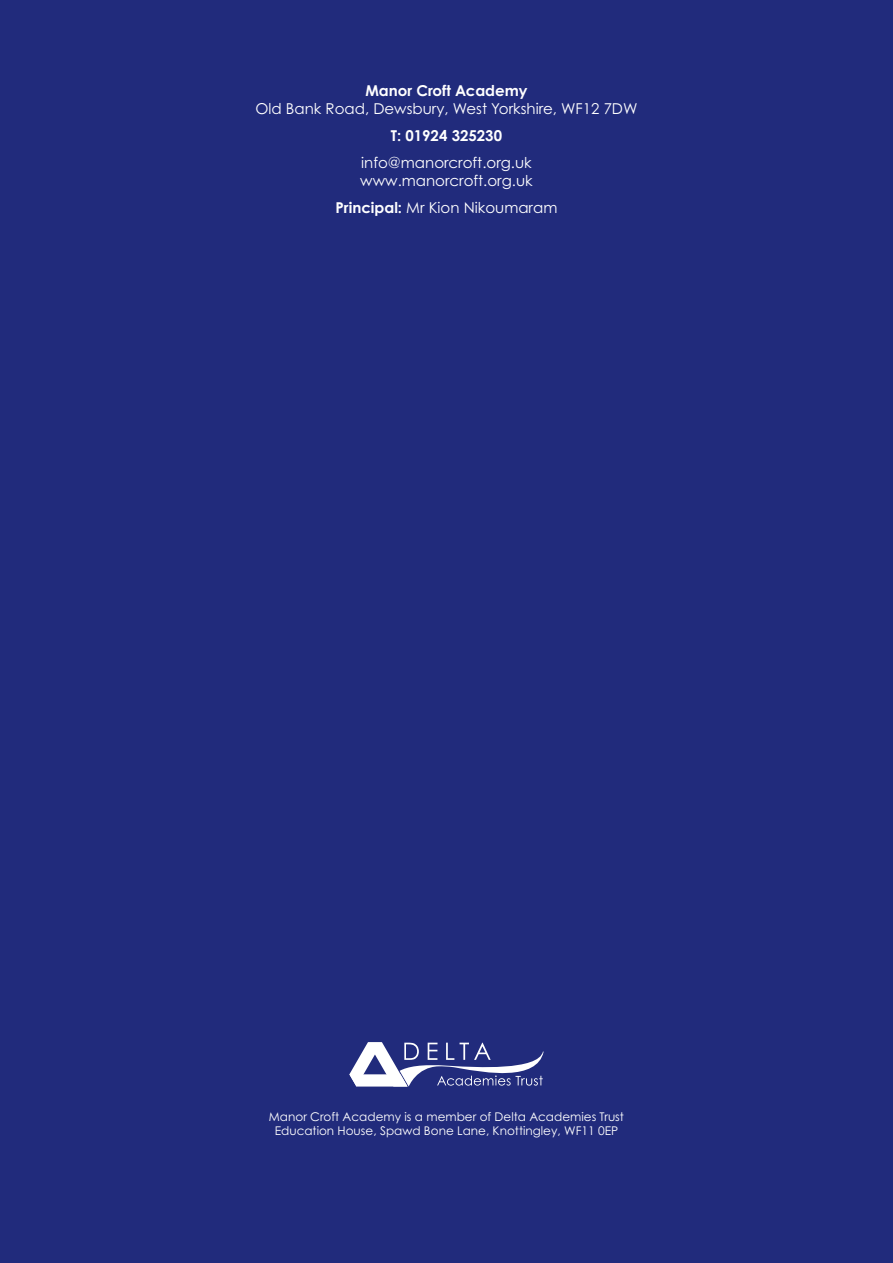
<style>
.page{position:relative;width:893px;height:1263px;background:#212b7c}
.page>*{position:absolute;margin:0;border:0;box-sizing:border-box;transform-origin:0 0}
.t1{font:15px/18px "Century Gothic Pro";color:#fff}
.t2{font:700 15px "Century Gothic Pro";color:#fff}
.t3{font:12px/14.4px "Century Gothic Pro";color:#fff;text-align:center}
.s1{font-weight:700}
</style>
<div class="page">
<svg style="left:349px;top:1042px;width:195px;height:44px"></svg>
<p class="t2" style="left:365px;top:81px;width:164px">Manor Croft Academy</p>
<p class="t1" style="left:255px;top:99px;width:384px">Old Bank Road, Dewsbury, West Yorkshire, WF12 7DW</p>
<p class="t2" style="left:391px;top:126px;width:113px">T: 01924 325230</p>
<p class="t1" style="left:360px;top:153px;width:174px">info@manorcroft.org.uk www.manorcroft.org.uk</p>
<p class="t1" style="left:336px;top:198px;width:223px"><span class="s1">Principal:</span> Mr Kion Nikoumaram</p>
<p class="t3" style="left:269px;top:1109px;width:357px">Manor Croft Academy is a member of Delta Academies Trust<br>Education House, Spawd Bone Lane, Knottingley, WF11 0EP</p>
</div>
